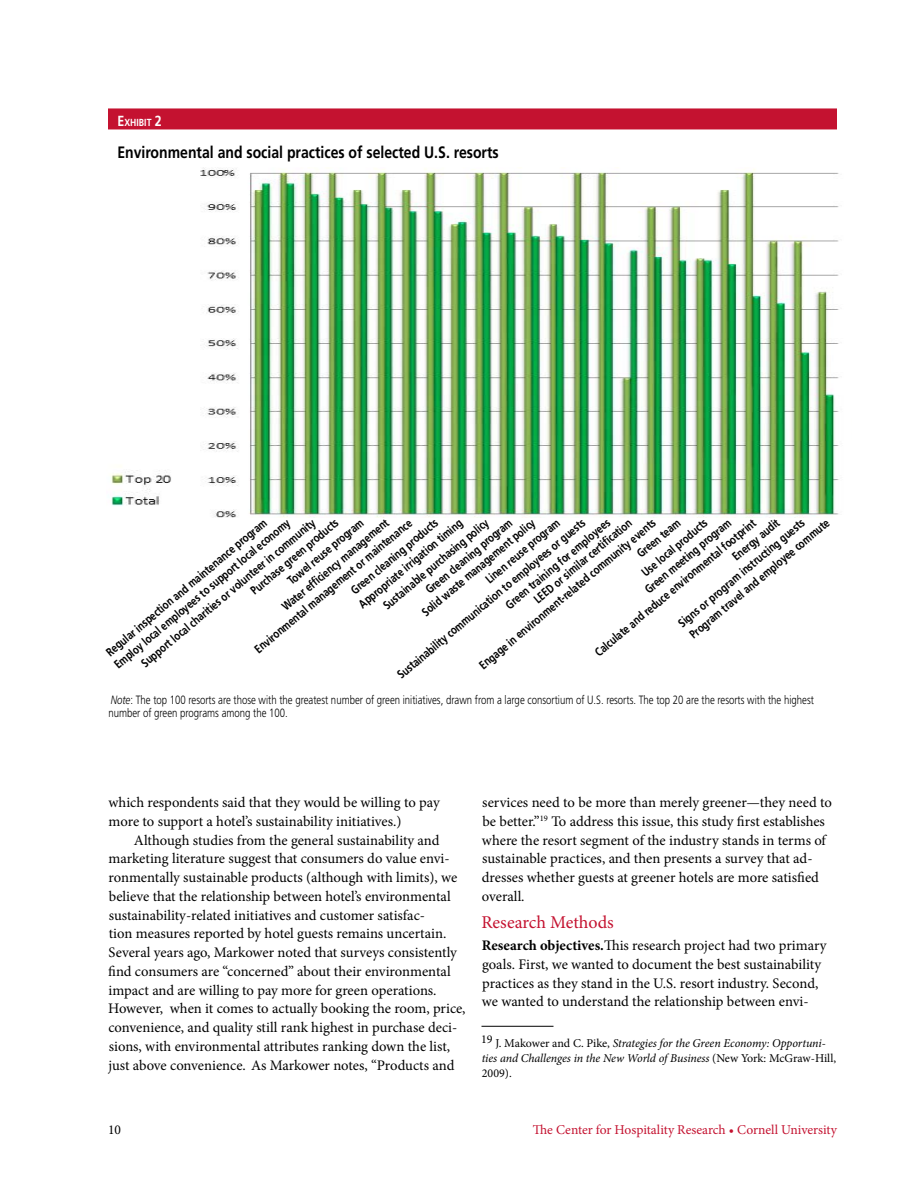
<style>
.page{position:relative;width:918px;height:1188px;background:#fff}
.page>*{position:absolute;margin:0;border:0;box-sizing:border-box;transform-origin:0 0}
.t1{font:18px "Minion Pro";color:#c41230}
.t2{font:700 16.5px "Frutiger LT Std";color:#000;scale:.85 1}
.t3{font:14.7px/18.8px "Minion Pro";letter-spacing:-.005em;color:#000}
.t4{font:13.5px "Minion Pro";letter-spacing:-.005em;color:#c41230}
.t5{font:13.5px "Minion Pro";color:#000}
.t6{font:700 12px/15px "Frutiger LT Std";color:#000;scale:.8 1}
.t7{font:300 12px/13.5px "Frutiger LT Std";color:#000;scale:.8 1}
.t8{font:italic 12px/15px "Minion Pro";letter-spacing:-.01em;color:#000}
.t9{font:700 10.2px "Frutiger LT Std";color:#fff;scale:.85 1}
.s1{font-size:14.7px}
.s2{font-style:italic}
.s3{font-weight:700}
.s4{font-style:normal}
</style>
<div class="page">
<hr style="left:482px;top:1026px;width:72px;height:1px;background:#000">
<div style="left:108px;top:108px;width:729px;height:21px;background:#c41230"></div>
<img style="left:200px;top:167px;width:639px;height:350px">
<img style="left:111px;top:470px;width:60px;height:36px">
<p class="t9" style="left:118px;top:117px;width:54px"><span class="s1">E</span>xhibit <span class="s1">2</span></p>
<p class="t2" style="left:117px;top:143px;width:450px">Environmental and social practices of selected U.S. resorts</p>
<p class="t6" style="left:268px;top:590px;width:171px;line-height:16.2px;text-align:center;rotate:-40deg">Towelreuse program<br>Water effi ciency management</p>
<p class="t6" style="left:592px;top:648px;width:259px;rotate:-40deg">Calculate and reduce environmentalfootprint</p>
<p class="t6" style="left:729px;top:552px;width:74px;rotate:-40deg">Energy audit</p>
<p class="t6" style="left:101px;top:649px;width:285px;rotate:-40deg">Regular inspection and maintenance program<br>Employ localemployees to support localeconomy</p>
<p class="t6" style="left:238px;top:575px;width:140px;text-indent:-131px;rotate:-40deg">Support localcharities or volunteer in community<br>Purchase green products</p>
<p class="t6" style="left:380px;top:601px;width:170px;rotate:-40deg">Sustainable purchasing policy</p>
<p class="t6" style="left:409px;top:597px;width:183px;line-height:14.5px;text-align:center;rotate:-40deg">Green cleaning program<br>Solid waste management policy</p>
<p class="t6" style="left:348px;top:586px;width:138px;rotate:-40deg">Green cleaning products</p>
<p class="t6" style="left:502px;top:601px;width:167px;rotate:-40deg">Green training for employees</p>
<p class="t6" style="left:638px;top:568px;width:104px;rotate:-40deg">Use localproducts</p>
<p class="t6" style="left:394px;top:670px;width:303px;rotate:-40deg">Sustainability communication to employees or guests</p>
<p class="t6" style="left:476px;top:661px;width:284px;rotate:-40deg">Engage in environment-related community events</p>
<p class="t6" style="left:675px;top:619px;width:203px;rotate:-40deg">Signs or program instructing guests</p>
<p class="t6" style="left:251px;top:645px;width:253px;rotate:-40deg">Environmentalmanagement or maintenance</p>
<p class="t6" style="left:686px;top:630px;width:225px;rotate:-40deg">Program traveland employee commute</p>
<p class="t6" style="left:355px;top:600px;width:166px;rotate:-40deg">Appropriate irrigation timing</p>
<p class="t6" style="left:531px;top:595px;width:158px;rotate:-40deg">LEED or similar certifi cation</p>
<p class="t6" style="left:482px;top:575px;width:118px;rotate:-40deg">Linen reuse program</p>
<p class="t6" style="left:634px;top:549px;width:67px;rotate:-40deg">Green team</p>
<p class="t6" style="left:642px;top:585px;width:137px;rotate:-40deg">Green meeting program</p>
<p class="t7" style="left:108px;top:693px;width:883px"><span class="s2">Note</span>: The top 100 resorts are those with the greatest number of green initiatives, drawn from a large consortium of U.S. resorts. The top 20 are the resorts with the highest number of green programs among the 100.</p>
<p class="t3" style="left:108px;top:793px;width:333px">which respondents said that they would be willing to pay more to support a hotel’s sustainability initiatives.)</p>
<p class="t3" style="left:108px;top:831px;width:359px;text-indent:26px">Although studies from the general sustainability and marketing literature suggest that consumers do value envi&shy;ronmentally sustainable products (although with limits), we believe that the relationship between hotel’s environmental sustainability-related initiatives and customer satisfac-<br>tion measures reported by hotel guests remains uncertain.<br>Several years ago, Markower noted that surveys consistently find consumers are “concerned” about their environmental impact and are willing to pay more for green operations.<br>However, when it comes to actually booking the room, price, convenience, and quality still rank highest in purchase deci&shy;sions, with environmental attributes ranking down the list, just above convenience. As Markower notes, “Products and</p>
<p class="t3" style="left:482px;top:793px;width:352px">services need to be more than merely greener—they need to be better.”<sup>19</sup> To address this issue, this study first establishes where the resort segment of the industry stands in terms of sustainable practices, and then presents a survey that ad&shy;dresses whether guests at greener hotels are more satisfied overall.</p>
<p class="t1" style="left:481px;top:911px;width:134px">Research Methods</p>
<p class="t3" style="left:482px;top:936px;width:346px"><span class="s3">Research objectives.</span>This research project had two primary goals. First, we wanted to document the best sustainability practices as they stand in the U.S. resort industry. Second, we wanted to understand the relationship between envi-</p>
<p class="t8" style="left:481px;top:1036px;width:356px"><sup>19</sup> <span class="s4">J. Makower and C. Pike,</span> Strategies for the Green Economy: Opportuni&shy;ties and Challenges in the New World of Business <span class="s4">(New York: McGraw-Hill,<br>2009).</span></p>
<p class="t5" style="left:108px;top:1121px;width:14px">10</p>
<p class="t4" style="left:533px;top:1121px;width:306px">The Center for Hospitality Research • Cornell University</p>
</div>
